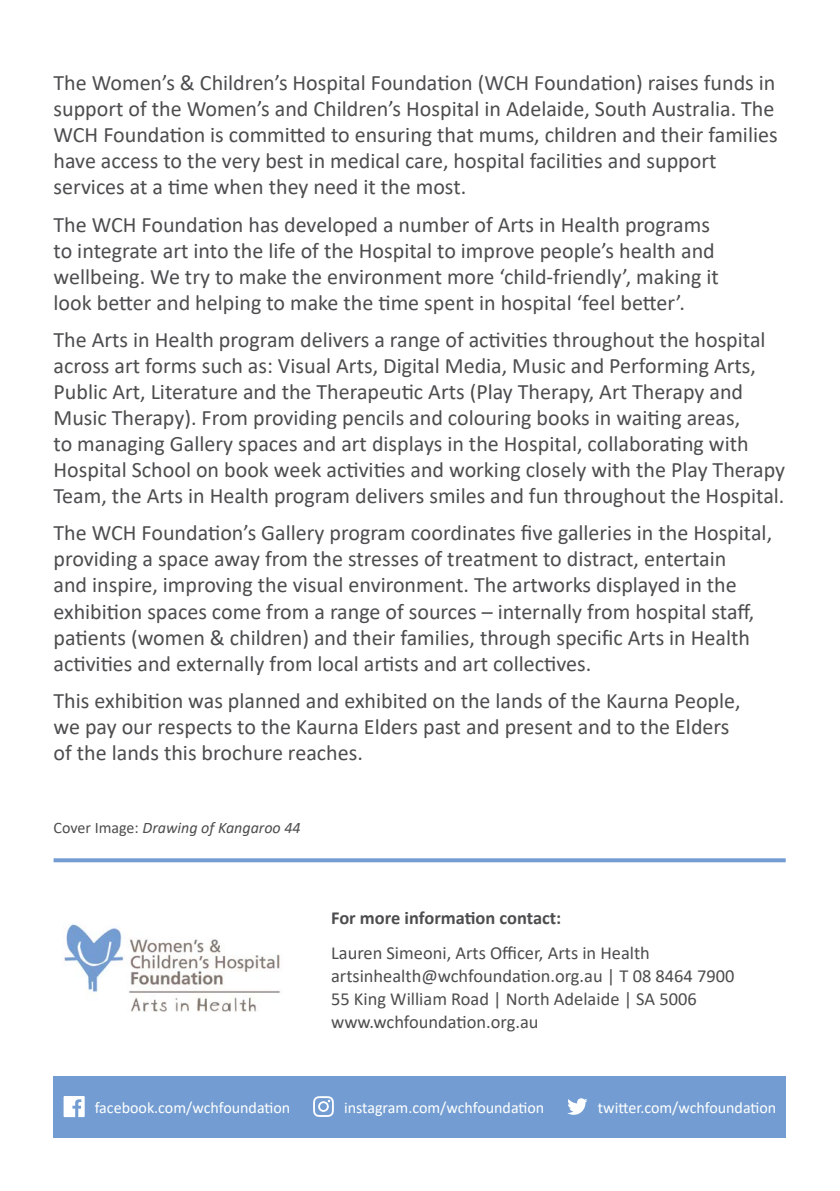
<style>
.page{position:relative;width:840px;height:1191px;background:#fff}
.page>*{position:absolute;margin:0;border:0;box-sizing:border-box;transform-origin:0 0}
.t1{font:22px/26px "Calibri";color:#4d4d4f}
.t2{font:18.4px/23px "Calibri";color:#4d4d4f}
.t3{font:700 18.4px "Calibri";color:#4d4d4f}
.t4{font:16px "Calibri";color:#fff}
.t5{font:italic 16px "Calibri";color:#4d4d4f}
.s1{font-style:normal}
</style>
<div class="page">
<div style="left:54px;top:1076px;width:731px;height:61px;background:#739dd2"></div>
<svg style="left:64px;top:1096px;width:21px;height:21px"></svg>
<svg style="left:313px;top:1096px;width:21px;height:21px"></svg>
<svg style="left:567px;top:1098px;width:20px;height:16px"></svg>
<svg style="left:54px;top:858px;width:731px;height:4px;background:#7da4d5"></svg>
<img style="left:64px;top:924px;width:216px;height:88px">
<p class="t1" style="left:53px;top:69px;width:725px">The Women’s &amp; Children’s Hospital Foundation (WCH Foundation) raises funds in support of the Women’s and Children’s Hospital in Adelaide, South Australia. The WCH Foundation is committed to ensuring that mums, children and their families have access to the very best in medical care, hospital facilities and support services at a time when they need it the most.</p>
<p class="t1" style="left:53px;top:211px;width:666px">The WCH Foundation has developed a number of Arts in Health programs to integrate art into the life of the Hospital to improve people’s health and wellbeing. We try to make the environment more ‘child-friendly’, making it look better and helping to make the time spent in hospital ‘feel better’.</p>
<p class="t1" style="left:53px;top:326px;width:732px">The Arts in Health program delivers a range of activities throughout the hospital across art forms such as: Visual Arts, Digital Media, Music and Performing Arts, Public Art, Literature and the Therapeutic Arts (Play Therapy, Art Therapy and Music Therapy). From providing pencils and colouring books in waiting areas,<br>to managing Gallery spaces and art displays in the Hospital, collaborating with Hospital School on book week activities and working closely with the Play Therapy Team, the Arts in Health program delivers smiles and fun throughout the Hospital.</p>
<p class="t1" style="left:53px;top:519px;width:719px">The WCH Foundation’s Gallery program coordinates five galleries in the Hospital, providing a space away from the stresses of treatment to distract, entertain<br>and inspire, improving the visual environment. The artworks displayed in the exhibition spaces come from a range of sources – internally from hospital staff, patients (women &amp; children) and their families, through specific Arts in Health activities and externally from local artists and art collectives.</p>
<p class="t1" style="left:53px;top:687px;width:688px">This exhibition was planned and exhibited on the lands of the Kaurna People, we pay our respects to the Kaurna Elders past and present and to the Elders of the lands this brochure reaches.</p>
<p class="t5" style="left:53px;top:816px;width:248px"><span class="s1">Cover Image:</span> Drawing of Kangaroo 44</p>
<p class="t3" style="left:331px;top:905px;width:231px">For more information contact:</p>
<p class="t2" style="left:331px;top:940px;width:404px">Lauren Simeoni, Arts Officer, Arts in Health artsinhealth@wchfoundation.org.au | T 08 8464 7900<br>55 King William Road | North Adelaide | SA 5006 www.wchfoundation.org.au</p>
<p class="t4" style="left:95px;top:1096px;width:197px">facebook.com/wchfoundation</p>
<p class="t4" style="left:344px;top:1096px;width:202px">instagram.com/wchfoundation</p>
<p class="t4" style="left:597px;top:1096px;width:180px">twitter.com/wchfoundation</p>
</div>
